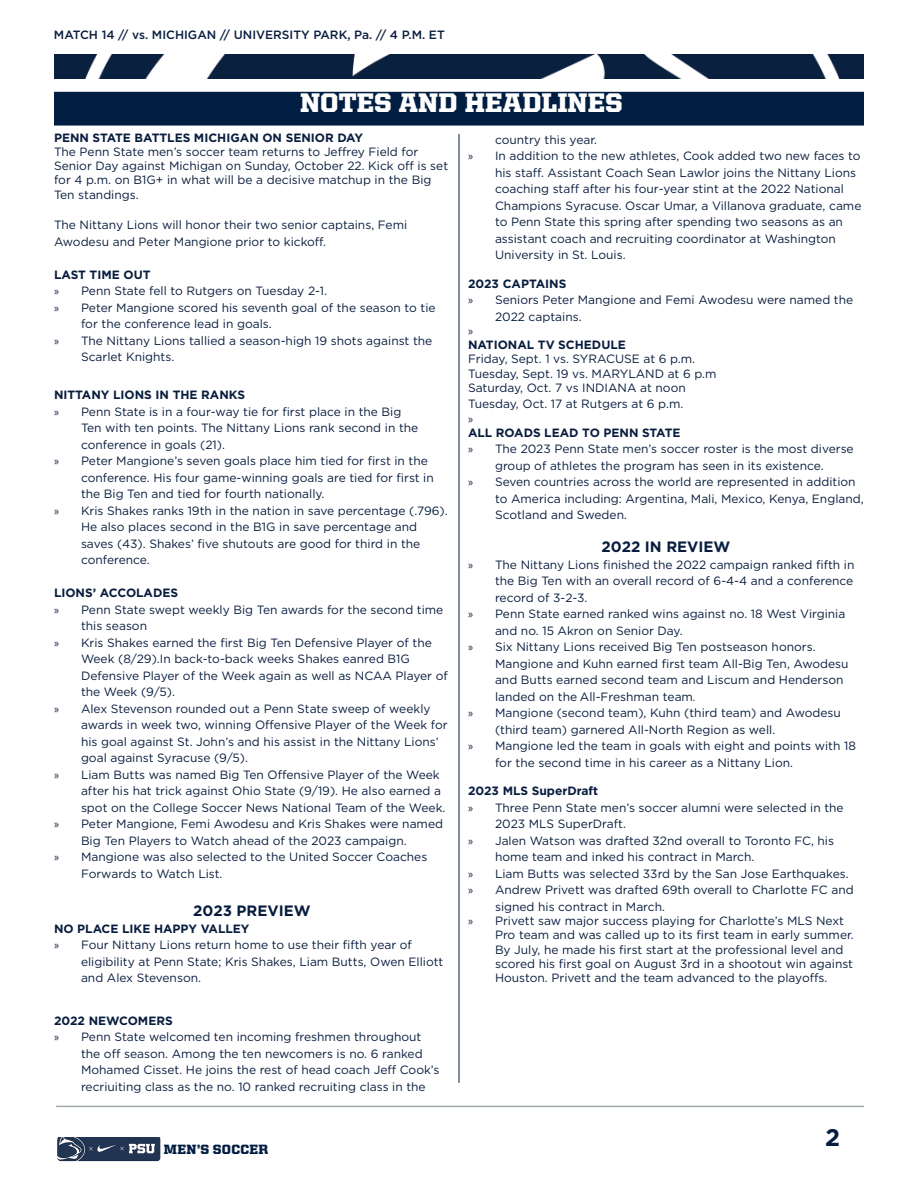
<style>
.page{position:relative;width:918px;height:1188px;background:#fff}
.page>*{position:absolute;margin:0;border:0;box-sizing:border-box;transform-origin:0 0}
.t1{font:900 27px "United Serif Reg";color:#fff}
.t2{font:700 24px "Gotham";color:#081d3e}
.t3{font:700 15px "Gotham";color:#081d3e}
.t4{font:900 13.5px "United Serif Reg";letter-spacing:.025em;color:#001e41}
.t5{font:12px/16.5px "Gotham";color:#081d3e}
.t6{font:700 12px "Gotham";color:#081d3e}
.t7{font:500 12px "Gotham";color:#081d3e}
.t8{font:12px "Myriad Pro";color:#081d3e}
.s1{font-family:"Myriad Pro"}
.s2{font-weight:700}
</style>
<div class="page">
<hr style="left:56px;top:1106px;width:808px;height:1px;background:#a2aaad">
<img style="left:54px;top:54px;width:810px;height:25px">
<img style="left:57px;top:1138px;width:104px;height:24px">
<hr style="left:459px;top:134px;width:1px;height:949px;background:#001e41">
<div style="left:54px;top:92px;width:810px;height:34px;background:#001e41;border:2px solid #001e41"></div>
<p class="t7" style="left:54px;top:27px;width:392px">MATCH 14 // vs. MICHIGAN // UNIVERSITY PARK, Pa. // 4 P.M. ET</p>
<p class="t1" style="left:300px;top:88px;width:324px">NOTES AND HEADLINES</p>
<p class="t5" style="left:495px;top:131px;width:104px">country this year.</p>
<p class="t5" style="left:495px;top:147px;width:368px;text-indent:-27px"><span class="s1">»</span> In addition to the new athletes, Cook added two new faces to his staff. Assistant Coach Sean Lawlor joins the Nittany Lions coaching staff after his four-year stint at the 2022 National Champions Syracuse. Oscar Umar, a Villanova graduate, came to Penn State this spring after spending two seasons as an assistant coach and recruiting coordinator at Washington University in St. Louis.</p>
<p class="t6" style="left:468px;top:275px;width:100px">2023 CAPTAINS</p>
<p class="t5" style="left:495px;top:291px;width:360px;text-indent:-27px"><span class="s1">»</span> Seniors Peter Mangione and Femi Awodesu were named the<br>2022 captains.</p>
<p class="t8" style="left:468px;top:323px;width:7px">»</p>
<p class="t5" style="left:468px;top:338px;width:229px;line-height:14.2px"><span class="s2">NATIONAL TV SCHEDULE<br></span>Friday, Sept. 1 vs. SYRACUSE at 6 p.m.</p>
<p class="t5" style="left:468px;top:365px;width:250px">Tuesday, Sept. 19 vs. MARYLAND at 6 p.m</p>
<p class="t5" style="left:468px;top:379px;width:219px">Saturday, Oct. 7 vs INDIANA at noon</p>
<p class="t5" style="left:468px;top:396px;width:217px">Tuesday, Oct. 17 at Rutgers at 6 p.m.</p>
<p class="t8" style="left:468px;top:411px;width:7px">»</p>
<p class="t6" style="left:468px;top:425px;width:214px">ALL ROADS LEAD TO PENN STATE</p>
<p class="t5" style="left:468px;top:441px;width:387px;text-align:center"><span class="s1">»</span> The 2023 Penn State men’s soccer roster is the most diverse group of athletes the program has seen in its existence.</p>
<p class="t5" style="left:495px;top:474px;width:370px;text-indent:-27px"><span class="s1">»</span> Seven countries across the world are represented in addition to America including: Argentina, Mali, Mexico, Kenya, England,<br>Scotland and Sweden.</p>
<p class="t3" style="left:602px;top:537px;width:130px">2022 IN REVIEW</p>
<p class="t5" style="left:495px;top:556px;width:361px;text-align:justify;text-indent:-27px"><span class="s1">»</span> The Nittany Lions finished the 2022 campaign ranked fifth in the Big Ten with an overall record of 6-4-4 and a conference record of 3-2-3.</p>
<p class="t5" style="left:495px;top:606px;width:352px;text-indent:-27px"><span class="s1">»</span> Penn State earned ranked wins against no. 18 West Virginia and no. 15 Akron on Senior Day.</p>
<p class="t5" style="left:495px;top:639px;width:355px;text-indent:-27px"><span class="s1">»</span> Six Nittany Lions received Big Ten postseason honors.<br>Mangione and Kuhn earned first team All-Big Ten, Awodesu and Butts earned second team and Liscum and Henderson landed on the All-Freshman team.</p>
<p class="t5" style="left:495px;top:705px;width:347px;text-indent:-27px"><span class="s1">»</span> Mangione (second team), Kuhn (third team) and Awodesu (third team) garnered All-North Region as well.</p>
<p class="t5" style="left:495px;top:738px;width:362px;text-indent:-27px"><span class="s1">»</span> Mangione led the team in goals with eight and points with 18 for the second time in his career as a Nittany Lion.</p>
<p class="t6" style="left:468px;top:783px;width:132px">2023 MLS SuperDraft</p>
<p class="t5" style="left:495px;top:799px;width:350px;text-indent:-27px"><span class="s1">»</span> Three Penn State men’s soccer alumni were selected in the<br>2023 MLS SuperDraft.</p>
<p class="t5" style="left:495px;top:832px;width:341px;text-indent:-27px"><span class="s1">»</span> Jalen Watson was drafted 32nd overall to Toronto FC, his home team and inked his contract in March.</p>
<p class="t5" style="left:468px;top:865px;width:382px"><span class="s1">»</span> Liam Butts was selected 33rd by the San Jose Earthquakes.</p>
<p class="t5" style="left:495px;top:882px;width:360px;text-indent:-27px"><span class="s1">»</span> Andrew Privett was drafted 69th overall to Charlotte FC and signed his contract in March.</p>
<p class="t5" style="left:495px;top:914px;width:360px;line-height:14.2px;text-indent:-27px"><span class="s1">»</span> Privett saw major success playing for Charlotte’s MLS Next Pro team and was called up to its first team in early summer.<br>By July, he made his first start at the professional level and scored his first goal on August 3rd in a shootout win against Houston. Privett and the team advanced to the playoffs.</p>
<p class="t6" style="left:54px;top:129px;width:310px">PENN STATE BATTLES MICHIGAN ON SENIOR DAY</p>
<p class="t5" style="left:54px;top:144px;width:396px;line-height:14.2px">The Penn State men’s soccer team returns to Jeffrey Field for Senior Day against Michigan on Sunday, October 22. Kick off is set for 4 p.m. on B1G+ in what will be a decisive matchup in the Big Ten standings.</p>
<p class="t5" style="left:54px;top:217px;width:355px">The Nittany Lions will honor their two senior captains, Femi<br>Awodesu and Peter Mangione prior to kickoff.</p>
<p class="t6" style="left:54px;top:267px;width:98px">LAST TIME OUT</p>
<p class="t5" style="left:54px;top:283px;width:274px"><span class="s1">»</span> Penn State fell to Rutgers on Tuesday 2-1.</p>
<p class="t5" style="left:81px;top:299px;width:356px;text-indent:-27px"><span class="s1">»</span> Peter Mangione scored his seventh goal of the season to tie for the conference lead in goals.</p>
<p class="t5" style="left:81px;top:332px;width:353px;text-indent:-27px"><span class="s1">»</span> The Nittany Lions tallied a season-high 19 shots against the<br>Scarlet Knights.</p>
<p class="t6" style="left:54px;top:387px;width:193px">NITTANY LIONS IN THE RANKS</p>
<p class="t5" style="left:81px;top:403px;width:339px;text-indent:-27px"><span class="s1">»</span> Penn State is in a four-way tie for first place in the Big<br>Ten with ten points. The Nittany Lions rank second in the conference in goals (21).</p>
<p class="t5" style="left:81px;top:453px;width:354px;text-indent:-27px"><span class="s1">»</span> Peter Mangione’s seven goals place him tied for first in the conference. His four game-winning goals are tied for first in the Big Ten and tied for fourth nationally.</p>
<p class="t5" style="left:81px;top:502px;width:368px;text-indent:-27px"><span class="s1">»</span> Kris Shakes ranks 19th in the nation in save percentage (.796).<br>He also places second in the B1G in save percentage and saves (43). Shakes’ five shutouts are good for third in the conference.</p>
<p class="t6" style="left:54px;top:585px;width:126px">LIONS’ ACCOLADES</p>
<p class="t5" style="left:81px;top:601px;width:364px;text-indent:-27px"><span class="s1">»</span> Penn State swept weekly Big Ten awards for the second time this season</p>
<p class="t5" style="left:81px;top:634px;width:368px;text-indent:-27px"><span class="s1">»</span> Kris Shakes earned the first Big Ten Defensive Player of the Week (8/29).In back-to-back weeks Shakes eanred B1G Defensive Player of the Week again as well as NCAA Player of the Week (9/5).</p>
<p class="t5" style="left:81px;top:700px;width:368px;text-indent:-27px"><span class="s1">»</span> Alex Stevenson rounded out a Penn State sweep of weekly awards in week two, winning Offensive Player of the Week for his goal against St. John’s and his assist in the Nittany Lions’ goal against Syracuse (9/5).</p>
<p class="t5" style="left:81px;top:766px;width:366px;text-indent:-27px"><span class="s1">»</span> Liam Butts was named Big Ten Offensive Player of the Week after his hat trick against Ohio State (9/19). He also earned a spot on the College Soccer News National Team of the Week.</p>
<p class="t5" style="left:81px;top:816px;width:364px;text-indent:-27px"><span class="s1">»</span> Peter Mangione, Femi Awodesu and Kris Shakes were named<br>Big Ten Players to Watch ahead of the 2023 campaign.</p>
<p class="t5" style="left:81px;top:849px;width:348px;text-indent:-27px"><span class="s1">»</span> Mangione was also selected to the United Soccer Coaches<br>Forwards to Watch List.</p>
<p class="t3" style="left:193px;top:901px;width:119px">2023 PREVIEW</p>
<p class="t6" style="left:54px;top:920px;width:197px">NO PLACE LIKE HAPPY VALLEY</p>
<p class="t5" style="left:81px;top:936px;width:364px;text-indent:-27px"><span class="s1">»</span> Four Nittany Lions return home to use their fifth year of eligibility at Penn State; Kris Shakes, Liam Butts, Owen Elliott and Alex Stevenson.</p>
<p class="t6" style="left:54px;top:1013px;width:120px">2022 NEWCOMERS</p>
<p class="t5" style="left:81px;top:1029px;width:360px;text-indent:-27px"><span class="s1">»</span> Penn State welcomed ten incoming freshmen throughout the off season. Among the ten newcomers is no. 6 ranked Mohamed Cisset. He joins the rest of head coach Jeff Cook’s recriuiting class as the no. 10 ranked recruiting class in the</p>
<p class="t4" style="left:164px;top:1142px;width:106px">MEN’S SOCCER</p>
<h2 class="t2" style="left:825px;top:1122px;width:16px">2</h2>
</div>
